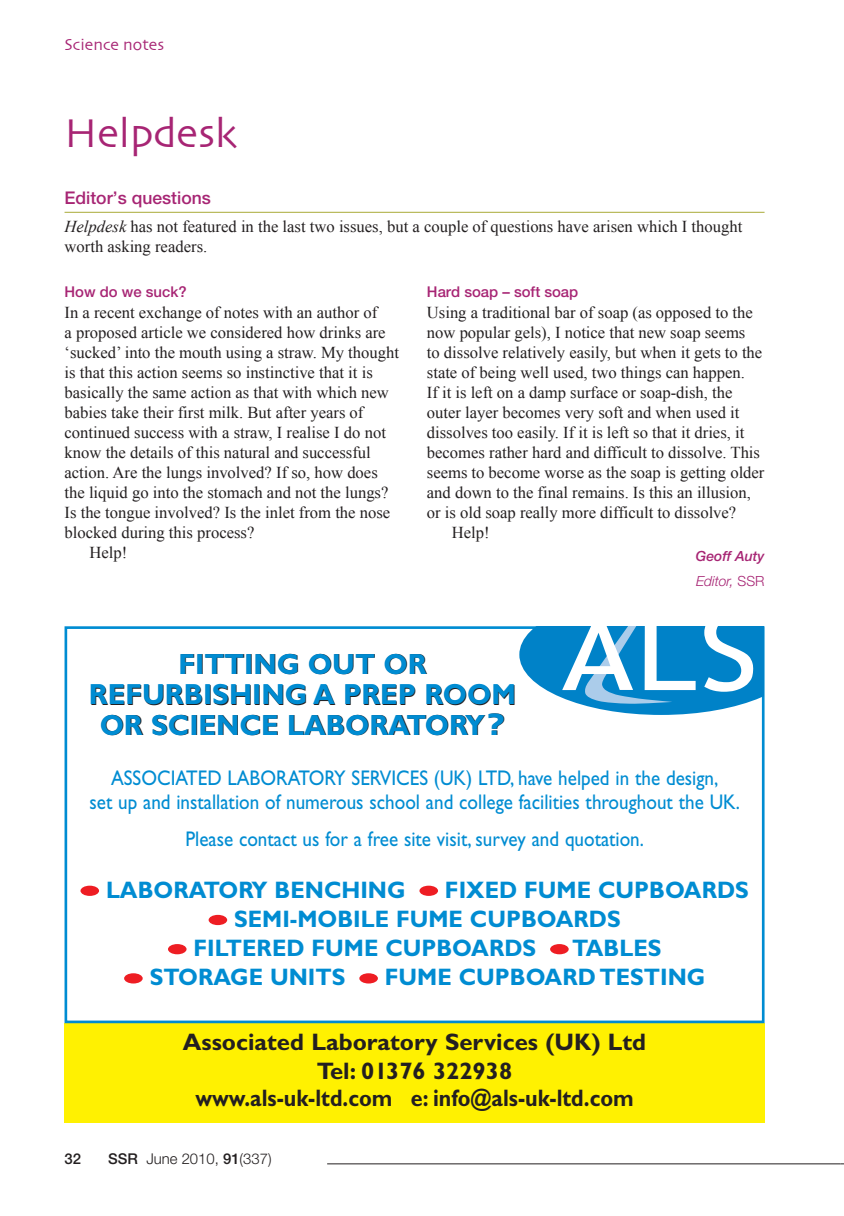
<style>
.page{position:relative;width:844px;height:1216px;background:#fff}
.page>*{position:absolute;margin:0;border:0;box-sizing:border-box;transform-origin:0 0}
.CH_head{font:42px "Skia";color:#a72574}
.t1{font:700 29.22px/30.4px "Gill Sans";color:#008cd2;text-align:center;scale:.95 1}
.t2{font:700 23.8px "Gill Sans";color:#008cd2;scale:.95 1}
.t3{font:700 23.8px/29.2px "Gill Sans";color:#231f20;text-align:center}
.t4{font:700 23.8px "Gill Sans";color:#231f20;scale:.9 1}
.t5{font:21.18px/23.8px "Gill Sans";color:#008cd2;text-align:center;scale:.9 1}
.CH_A_head{font:500 17.5px "Helvetica Neue LT Std";color:#a72574}
.CH_body_tx_first{font:16.62px/19.9px "Times New Roman";color:#231f20}
.CH_running_head_vers{font:16.62px "Skia";color:#a72574}
.CH_body_tx{font:16.62px "Times New Roman";color:#231f20}
.CH_B_head{font:500 14.88px "Helvetica Neue LT Std";color:#a72574}
.t6{font:300 14.88px "Helvetica Neue LT Std";color:#231f20}
.t7{font:500 14.88px "Helvetica Neue LT Std";color:#231f20}
.CHP_letter_author_ad{font:italic 300 14px "Helvetica Neue LT Std";color:#a72574}
.CHP_letter_author{font:italic 500 14px "Helvetica Neue LT Std";color:#a72574}
.s1{font-style:italic}
.s2{font-style:normal}
.s3{font-family:"Univers";font-weight:900;font-stretch:expanded}
.s4{font-weight:500}
</style>
<div class="page">
<hr style="left:327px;top:1163px;width:513px;height:1px;background:#231f20">
<hr style="left:64px;top:212px;width:700px;height:1px;background:#a9ab38">
<div style="left:64px;top:1023px;width:700px;height:99px;background:#fff101"></div>
<div style="left:64px;top:626px;width:700px;height:397px;border:3px solid #008cd2"></div>
<svg style="left:519px;top:626px;width:244px;height:89px"></svg>
<div style="left:80px;top:885px;width:19px;height:10px;background:#ee1d23;border-radius:50%"></div>
<div style="left:419px;top:885px;width:19px;height:10px;background:#ee1d23;border-radius:50%"></div>
<div style="left:208px;top:914px;width:19px;height:11px;background:#ee1d23;border-radius:50%"></div>
<div style="left:168px;top:944px;width:18px;height:10px;background:#ee1d23;border-radius:50%"></div>
<div style="left:550px;top:944px;width:18px;height:10px;background:#ee1d23;border-radius:50%"></div>
<div style="left:359px;top:973px;width:19px;height:10px;background:#ee1d23;border-radius:50%"></div>
<div style="left:124px;top:973px;width:19px;height:10px;background:#ee1d23;border-radius:50%"></div>
<p class="CH_running_head_vers" style="left:64px;top:34px;width:101px">Science notes</p>
<p class="CH_head" style="left:64px;top:108px;width:174px">Helpdesk</p>
<p class="CH_A_head" style="left:64px;top:188px;width:148px">Editor’s questions</p>
<p class="CH_body_tx_first" style="left:64px;top:216px;width:679px"><span class="s1">Helpdesk</span> has not featured in the last two issues, but a couple of questions have arisen which I thought worth asking readers.</p>
<p class="CH_B_head" style="left:64px;top:283px;width:124px">How do we suck?</p>
<p class="CH_body_tx_first" style="left:64px;top:302px;width:336px">In a recent exchange of notes with an author of<br>a proposed article we considered how drinks are ‘sucked’ into the mouth using a straw. My thought is that this action seems so instinctive that it is basically the same action as that with which new babies take their first milk. But after years of continued success with a straw, I realise I do not know the details of this natural and successful action. Are the lungs involved? If so, how does the liquid go into the stomach and not the lungs?<br>Is the tongue involved? Is the inlet from the nose blocked during this process?</p>
<p class="CH_body_tx" style="left:89px;top:541px;width:39px">Help!</p>
<p class="CH_B_head" style="left:427px;top:283px;width:153px">Hard soap – soft soap</p>
<p class="CH_body_tx_first" style="left:427px;top:302px;width:339px">Using a traditional bar of soap (as opposed to the now popular gels), I notice that new soap seems<br>to dissolve relatively easily, but when it gets to the state of being well used, two things can happen.<br>If it is left on a damp surface or soap-dish, the outer layer becomes very soft and when used it dissolves too easily. If it is left so that it dries, it becomes rather hard and difficult to dissolve. This seems to become worse as the soap is getting older and down to the final remains. Is this an illusion, or is old soap really more difficult to dissolve?</p>
<p class="CH_body_tx" style="left:451px;top:521px;width:39px">Help!</p>
<p class="CHP_letter_author" style="left:695px;top:547px;width:70px">Geoff Auty</p>
<p class="CHP_letter_author_ad" style="left:695px;top:573px;width:70px">Editor, <span class="s2">SSR</span></p>
<p class="t1" style="left:89px;top:648px;width:451px">FITTING OUT OR<br>REFURBISHING A PREP ROOM<br>OR SCIENCE LABORATORY<span class="s3">?</span></p>
<p class="t5" style="left:89px;top:766px;width:724px">ASSOCIATED LABORATORY SERVICES (UK) LTD, have helped in the design,<br>set up and installation of numerous school and college facilities throughout the UK.</p>
<p class="t5" style="left:185px;top:827px;width:511px">Please contact us for a free site visit, survey and quotation.</p>
<p class="t2" style="left:106px;top:875px;width:317px">LABORATORY BENCHING</p>
<p class="t2" style="left:445px;top:875px;width:321px">FIXED FUME CUPBOARDS</p>
<p class="t2" style="left:234px;top:905px;width:408px">SEMI-MOBILE FUME CUPBOARDS</p>
<p class="t2" style="left:193px;top:934px;width:362px">FILTERED FUME CUPBOARDS</p>
<p class="t2" style="left:572px;top:934px;width:95px">TABLES</p>
<p class="t2" style="left:150px;top:963px;width:208px">STORAGE UNITS</p>
<p class="t2" style="left:385px;top:963px;width:339px">FUME CUPBOARD TESTING</p>
<p class="t3" style="left:183px;top:1027px;width:465px">Associated Laboratory Services (UK) Ltd<br>Tel: 01376 322938</p>
<p class="t4" style="left:195px;top:1083px;width:488px">www.als-uk-ltd.com e: info@als-uk-ltd.com</p>
<p class="t7" style="left:64px;top:1149px;width:18px">32</p>
<p class="t6" style="left:108px;top:1149px;width:165px"><span class="s4">SSR</span> June 2010, <span class="s4">91</span>(337)</p>
</div>
